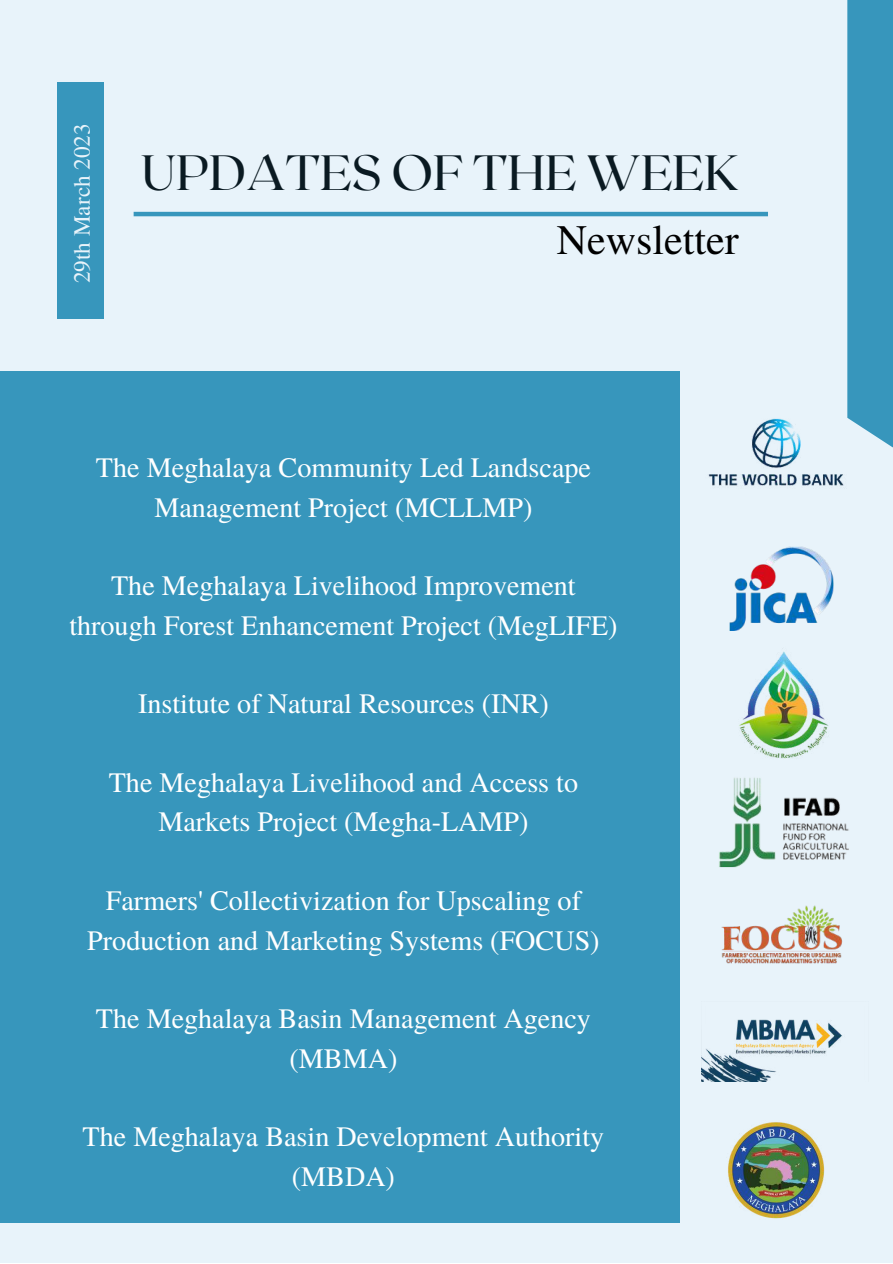
<style>
.page{position:relative;width:893px;height:1264px;background:#fff}
.page>*{position:absolute;margin:0;border:0;box-sizing:border-box;transform-origin:0 0}
.t1{font:49.5px "Roxborough CF";color:#0a1a22}
.t2{font:42px "Te X Gyre Termes";color:#000}
.t3{font:28.05px/39.3px "Te X Gyre Termes";color:#fff;text-align:center}
.t4{font:23.25px "Te X Gyre Termes";color:#e8f3fa}
</style>
<div class="page">
<div style="left:0;top:0;width:892px;height:1262px;background:#e8f3fa"></div>
<div style="left:847px;top:0;width:45px;height:447px;background:#3796bc"></div>
<div style="left:57px;top:82px;width:46px;height:237px;background:#3796bc"></div>
<div style="left:0;top:371px;width:680px;height:851px;background:#3796bc"></div>
<img style="left:708px;top:398px;width:143px;height:88px">
<img style="left:728px;top:1122px;width:97px;height:96px">
<img style="left:701px;top:1019px;width:141px;height:62px">
<img style="left:721px;top:905px;width:122px;height:59px">
<img style="left:719px;top:777px;width:130px;height:90px">
<hr style="left:134px;top:212px;width:634px;height:4px;background:#3796bc">
<img style="left:729px;top:546px;width:104px;height:85px">
<img style="left:739px;top:651px;width:90px;height:108px">
<p class="t4" style="left:65px;top:283px;width:161px;rotate:-90deg">29th March 2023</p>
<h1 class="t1" style="left:141px;top:141px;width:599px">UPDATES OF THE WEEK</h1>
<h2 class="t2" style="left:557px;top:210px;width:183px">Newsletter</h2>
<p class="t3" style="left:96px;top:446px;width:496px">The Meghalaya Community Led Landscape<br>Management Project (MCLLMP)</p>
<p class="t3" style="left:69px;top:565px;width:549px">The Meghalaya Livelihood Improvement through Forest Enhancement Project (MegLIFE)</p>
<p class="t3" style="left:138px;top:683px;width:412px">Institute of Natural Resources (INR)</p>
<p class="t3" style="left:109px;top:761px;width:471px">The Meghalaya Livelihood and Access to<br>Markets Project (Megha-LAMP)</p>
<p class="t3" style="left:87px;top:879px;width:514px">Farmers' Collectivization for Upscaling of<br>Production and Marketing Systems (FOCUS)</p>
<p class="t3" style="left:96px;top:997px;width:496px">The Meghalaya Basin Management Agency (MBMA)</p>
<p class="t3" style="left:83px;top:1115px;width:523px">The Meghalaya Basin Development Authority (MBDA)</p>
</div>
